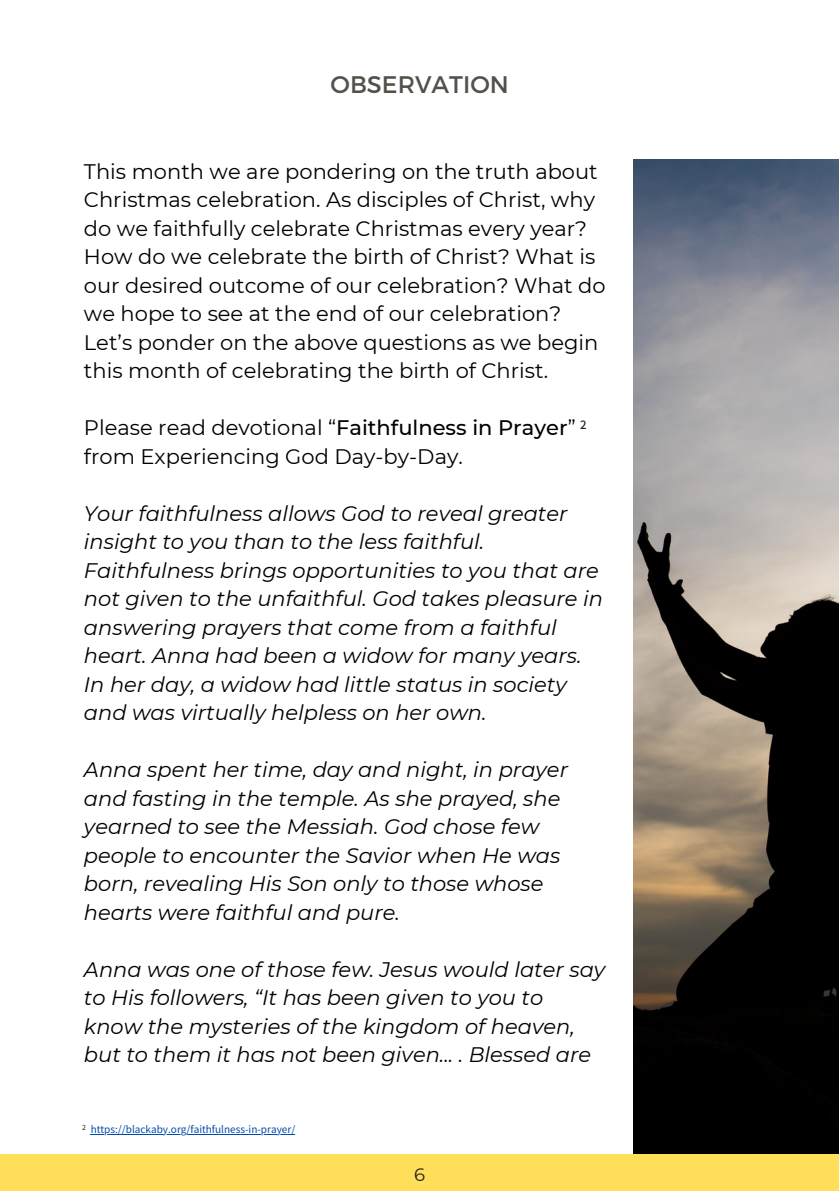
<style>
.page{position:relative;width:839px;height:1191px;background:#fff}
.page>*{position:absolute;margin:0;border:0;box-sizing:border-box;transform-origin:0 0}
.t1{font:24px "Montserrat";color:#54514a}
.t2{font:italic 21px/28.4px "Montserrat";color:#000}
.t3{font:21px/28.4px "Montserrat";color:#000}
.t4{font:18px "Montserrat";color:#1c2120}
.t5{font:500 11.4px "Source Han Sans SC";color:#1c2120}
.t6{font:10px "Source Han Sans SC";color:#004aad}
.s1{font-weight:500}
</style>
<div class="page">
<div style="left:0;top:1154px;width:838px;height:37px;background:#ffde59"></div>
<hr style="left:91px;top:1134px;width:204px;height:1px;background:#004aad">
<img style="left:633px;top:159px;width:205px;height:995px">
<p class="t1" style="left:330px;top:69px;width:180px">OBSERVATION</p>
<p class="t3" style="left:84px;top:157px;width:523px">This month we are pondering on the truth about Christmas celebration. As disciples of Christ, why do we faithfully celebrate Christmas every year?<br>How do we celebrate the birth of Christ? What is our desired outcome of our celebration? What do we hope to see at the end of our celebration?<br>Let’s ponder on the above questions as we begin this month of celebrating the birth of Christ.</p>
<p class="t3" style="left:84px;top:414px;width:493px">Please read devotional “<span class="s1">Faithfulness in Prayer</span>” from Experiencing God Day-by-Day.</p>
<p class="t2" style="left:84px;top:499px;width:520px">Your faithfulness allows God to reveal greater insight to you than to the less faithful.<br>Faithfulness brings opportunities to you that are not given to the unfaithful. God takes pleasure in answering prayers that come from a faithful heart. Anna had been a widow for many years.<br>In her day, a widow had little status in society and was virtually helpless on her own.</p>
<p class="t2" style="left:84px;top:756px;width:485px">Anna spent her time, day and night, in prayer and fasting in the temple. As she prayed, she yearned to see the Messiah. God chose few people to encounter the Savior when He was born, revealing His Son only to those whose hearts were faithful and pure.</p>
<p class="t2" style="left:84px;top:955px;width:523px">Anna was one of those few. Jesus would later say to His followers, “It has been given to you to know the mysteries of the kingdom of heaven, but to them it has not been given... . Blessed are</p>
<p class="t5" style="left:580px;top:416px;width:8px">2</p>
<p class="t6" style="left:82px;top:1121px;width:215px"><sup>2</sup> https://blackaby.org/faithfulness-in-prayer/</p>
<p class="t4" style="left:414px;top:1163px;width:12px">6</p>
</div>
